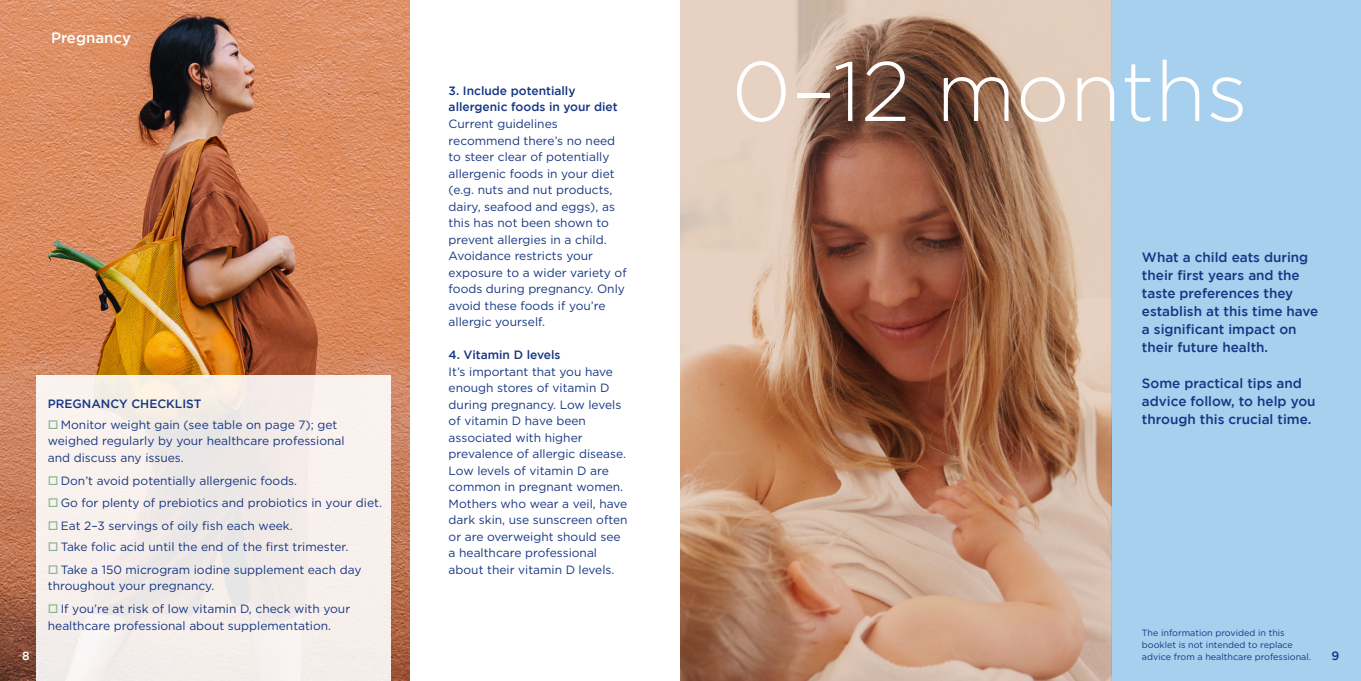
<style>
.page{position:relative;width:1361px;height:681px;background:#fff}
.page>*{position:absolute;margin:0;border:0;box-sizing:border-box;transform-origin:0 0}
.t1{font:300 84px "Gotham";color:#fff}
.t2{font:500 15px "Gotham";color:#fff}
.t3{font:500 13.5px/18px "Gotham";color:#163683}
.t4{font:12px/16.5px "Gotham";color:#163683}
.t5{font:500 12px/16.5px "Gotham";color:#163683}
.t6{font:500 12px "Gotham";color:#fff}
.t7{font:9px/12px "Gotham";color:#163683}
.s1{color:#88b493}
</style>
<div class="page">
<img style="left:0;top:0;width:409px;height:680px">
<div style="left:680px;top:0;width:681px;height:680px;background:#a7cfee"></div>
<img style="left:680px;top:0;width:431px;height:680px">
<div style="left:36px;top:375px;width:354px;height:305px;background:#f6eeeb"></div>
<p class="t2" style="left:51px;top:29px;width:81px">Pregnancy</p>
<p class="t5" style="left:48px;top:395px;width:155px">PREGNANCY CHECKLIST</p>
<p class="t4" style="left:48px;top:415px;width:298px"><span class="s1">□</span> Monitor weight gain (see table on page 7); get weighed regularly by your healthcare professional and discuss any issues.</p>
<p class="t4" style="left:48px;top:471px;width:251px"><span class="s1">□</span> Don’t avoid potentially allergenic foods.</p>
<p class="t4" style="left:48px;top:494px;width:336px"><span class="s1">□</span> Go for plenty of prebiotics and probiotics in your diet.</p>
<p class="t4" style="left:48px;top:517px;width:246px"><span class="s1">□</span> Eat 2–3 servings of oily fish each week.</p>
<p class="t4" style="left:48px;top:538px;width:302px"><span class="s1">□</span> Take folic acid until the end of the first trimester.</p>
<p class="t4" style="left:48px;top:561px;width:315px"><span class="s1">□</span> Take a 150 microgram iodine supplement each day throughout your pregnancy.</p>
<p class="t4" style="left:48px;top:600px;width:304px"><span class="s1">□</span> If you’re at risk of low vitamin D, check with your healthcare professional about supplementation.</p>
<p class="t5" style="left:449px;top:82px;width:171px">3. Include potentially allergenic foods in your diet</p>
<p class="t4" style="left:449px;top:115px;width:180px">Current guidelines recommend there’s no need to steer clear of potentially allergenic foods in your diet (e.g. nuts and nut products, dairy, seafood and eggs), as this has not been shown to prevent allergies in a child.<br>Avoidance restricts your exposure to a wider variety of foods during pregnancy. Only avoid these foods if you’re allergic yourself.</p>
<p class="t5" style="left:449px;top:346px;width:113px">4. Vitamin D levels</p>
<p class="t4" style="left:449px;top:363px;width:180px">It’s important that you have enough stores of vitamin D during pregnancy. Low levels of vitamin D have been associated with higher prevalence of allergic disease.<br>Low levels of vitamin D are common in pregnant women.<br>Mothers who wear a veil, have dark skin, use sunscreen often or are overweight should see a healthcare professional about their vitamin D levels.</p>
<h1 class="t1" style="left:731px;top:45px;width:518px">0–12 months</h1>
<p class="t3" style="left:1142px;top:247px;width:178px">What a child eats during their first years and the taste preferences they establish at this time have a significant impact on their future health.</p>
<p class="t3" style="left:1142px;top:373px;width:175px">Some practical tips and advice follow, to help you through this crucial time.</p>
<p class="t7" style="left:1142px;top:626px;width:152px">The information provided in this booklet is not intended to replace</p>
<p class="t6" style="left:22px;top:648px;width:9px">8</p>
<p class="t7" style="left:1142px;top:650px;width:171px">advice from a healthcare professional.</p>
<p class="t5" style="left:1331px;top:647px;width:9px">9</p>
</div>
